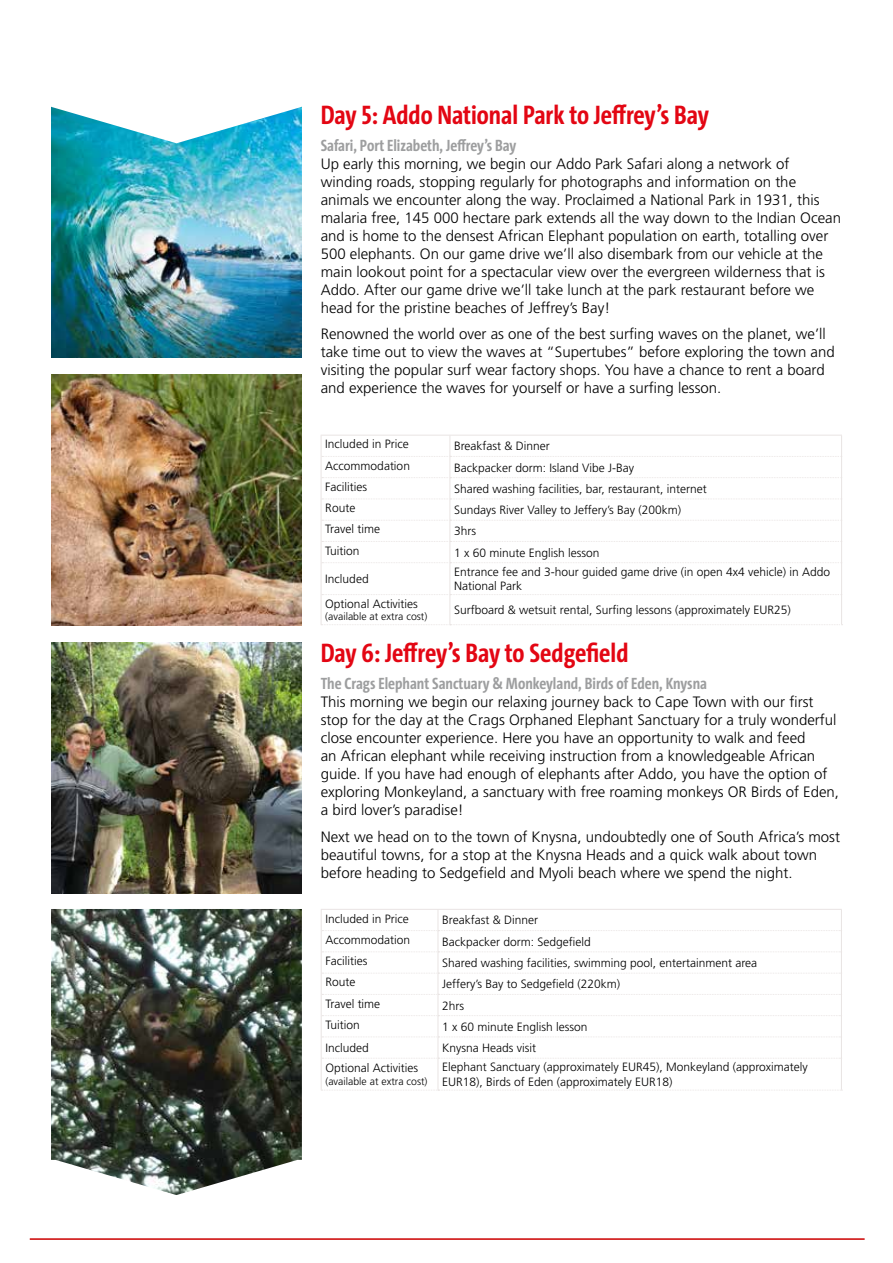
<style>
.page{position:relative;width:893px;height:1263px;background:#fff}
.page>*{position:absolute;margin:0;border:0;box-sizing:border-box;transform-origin:0 0}
.t1{font:700 27px "The Sans Cd LF7";color:#e30613}
.t2{font:700 16.5px "The Sans Cd LF7";color:#9d9e9f}
.t3{font:300 15px/18px "Frutiger LT Pro";color:#000}
.t4{font:300 12px/19.4px "Frutiger LT Pro";color:#000}
.t5{font:300 10.5px "Frutiger LT Pro";color:#000}
.s1{color:#fff}
</style>
<div class="page">
<hr style="left:321px;top:563px;width:1px;height:32px;background:#e9e4e3">
<hr style="left:450px;top:563px;width:1px;height:31px;background:#e9e4e3">
<hr style="left:841px;top:563px;width:1px;height:32px;background:#e9e4e3">
<svg style="left:321px;top:435px;width:521px;height:128px"></svg>
<svg style="left:321px;top:594px;width:522px;height:31px"></svg>
<hr style="left:321px;top:909px;width:117px;height:1px;background:#e9e4e3">
<hr style="left:438px;top:909px;width:404px;height:1px;background:#e9e4e3">
<svg style="left:321px;top:910px;width:521px;height:149px"></svg>
<svg style="left:321px;top:1090px;width:521px;height:1px"></svg>
<hr style="left:321px;top:1058px;width:1px;height:32px;background:#e9e4e3">
<hr style="left:438px;top:1058px;width:1px;height:32px;background:#e9e4e3">
<hr style="left:841px;top:1058px;width:1px;height:32px;background:#e9e4e3">
<img style="left:51px;top:143px;width:251px;height:214px">
<img style="left:51px;top:374px;width:251px;height:251px">
<img style="left:51px;top:642px;width:251px;height:251px">
<svg style="left:51px;top:106px;width:251px;height:37px"></svg>
<hr style="left:30px;top:1238px;width:835px;height:2px;background:#c00">
<img style="left:51px;top:909px;width:251px;height:286px">
<h1 class="t1" style="left:321px;top:97px;width:390px">Day 5: Addo National Park to Jeffrey’s Bay</h1>
<p class="t2" style="left:321px;top:135px;width:197px">Safari, Port Elizabeth, Jeffrey’s Bay</p>
<p class="t3" style="left:321px;top:155px;width:522px">Up early this morning, we begin our Addo Park Safari along a network of winding roads, stopping regularly for photographs and information on the animals we encounter along the way. Proclaimed a National Park in 1931, this malaria free, 145 000 hectare park extends all the way down to the Indian Ocean and is home to the densest African Elephant population on earth, totalling over 500 elephants. On our game drive we’ll also disembark from our vehicle at the main lookout point for a spectacular view over the evergreen wilderness that is Addo. After our game drive we’ll take lunch at the park restaurant before we head for the pristine beaches of Jeffrey’s Bay!</p>
<p class="t3" style="left:321px;top:325px;width:515px">Renowned the world over as one of the best surfing waves on the planet, we’ll take time out to view the waves at “Supertubes” before exploring the town and visiting the popular surf wear factory shops. You have a chance to rent a board and experience the waves for yourself or have a surfing lesson.</p>
<p class="t4" style="left:325px;top:435px;width:85px">Included in Price</p>
<p class="t4" style="left:454px;top:436px;width:97px">Breakfast &amp; Dinner</p>
<p class="t4" style="left:325px;top:456px;width:86px">Accommodation</p>
<p class="t4" style="left:454px;top:458px;width:182px">Backpacker dorm: Island Vibe J-Bay</p>
<p class="t4" style="left:325px;top:477px;width:43px">Facilities</p>
<p class="t4" style="left:454px;top:479px;width:254px">Shared washing facilities, bar, restaurant, internet</p>
<p class="t4" style="left:325px;top:498px;width:32px">Route</p>
<p class="t4" style="left:454px;top:500px;width:229px">Sundays River Valley to Jeffery’s Bay (200km)</p>
<p class="t4" style="left:325px;top:520px;width:56px">Travel time</p>
<p class="t4" style="left:454px;top:522px;width:31px">3hrs<span class="s1">+</span></p>
<p class="t4" style="left:325px;top:541px;width:36px">Tuition</p>
<p class="t4" style="left:454px;top:543px;width:378px">1 x 60 minute English lesson<br>Entrance fee and 3-hour guided game drive (in open 4x4 vehicle) in Addo</p>
<p class="t4" style="left:454px;top:577px;width:70px">National Park</p>
<p class="t4" style="left:325px;top:594px;width:94px">Optional Activities</p>
<p class="t5" style="left:325px;top:611px;width:104px">(available at extra cost)</p>
<p class="t4" style="left:454px;top:600px;width:338px">Surfboard &amp; wetsuit rental, Surfing lessons (approximately EUR25)</p>
<h1 class="t1" style="left:321px;top:636px;width:309px">Day 6: Jeffrey’s Bay to Sedgefield</h1>
<p class="t2" style="left:321px;top:673px;width:388px">The Crags Elephant Sanctuary &amp; Monkeyland, Birds of Eden, Knysna</p>
<p class="t3" style="left:321px;top:693px;width:520px">This morning we begin our relaxing journey back to Cape Town with our first stop for the day at the Crags Orphaned Elephant Sanctuary for a truly wonderful close encounter experience. Here you have an opportunity to walk and feed<br>an African elephant while receiving instruction from a knowledgeable African guide. If you have had enough of elephants after Addo, you have the option of exploring Monkeyland, a sanctuary with free roaming monkeys OR Birds of Eden, a bird lover’s paradise!</p>
<p class="t3" style="left:321px;top:828px;width:521px">Next we head on to the town of Knysna, undoubtedly one of South Africa’s most beautiful towns, for a stop at the Knysna Heads and a quick walk about town before heading to Sedgefield and Myoli beach where we spend the night.</p>
<p class="t4" style="left:325px;top:909px;width:85px">Included in Price</p>
<p class="t4" style="left:442px;top:911px;width:97px">Breakfast &amp; Dinner</p>
<p class="t4" style="left:325px;top:930px;width:86px">Accommodation</p>
<p class="t4" style="left:442px;top:932px;width:150px">Backpacker dorm: Sedgefield</p>
<p class="t4" style="left:325px;top:951px;width:43px">Facilities</p>
<p class="t4" style="left:442px;top:953px;width:316px">Shared washing facilities, swimming pool, entertainment area</p>
<p class="t4" style="left:325px;top:973px;width:32px">Route</p>
<p class="t4" style="left:442px;top:974px;width:179px">Jeffery’s Bay to Sedgefield (220km)</p>
<p class="t4" style="left:325px;top:994px;width:56px">Travel time</p>
<p class="t4" style="left:442px;top:996px;width:31px">2hrs<span class="s1">+</span></p>
<p class="t4" style="left:325px;top:1015px;width:36px">Tuition</p>
<p class="t4" style="left:442px;top:1016px;width:147px;line-height:21.3px">1 x 60 minute English lesson<br>Knysna Heads visit</p>
<p class="t4" style="left:325px;top:1058px;width:94px">Optional Activities</p>
<p class="t5" style="left:325px;top:1075px;width:104px">(available at extra cost)</p>
<p class="t4" style="left:442px;top:1060px;width:367px;line-height:14.4px">Elephant Sanctuary (approximately EUR45), Monkeyland (approximately<br>EUR18), Birds of Eden (approximately EUR18)</p>
</div>
